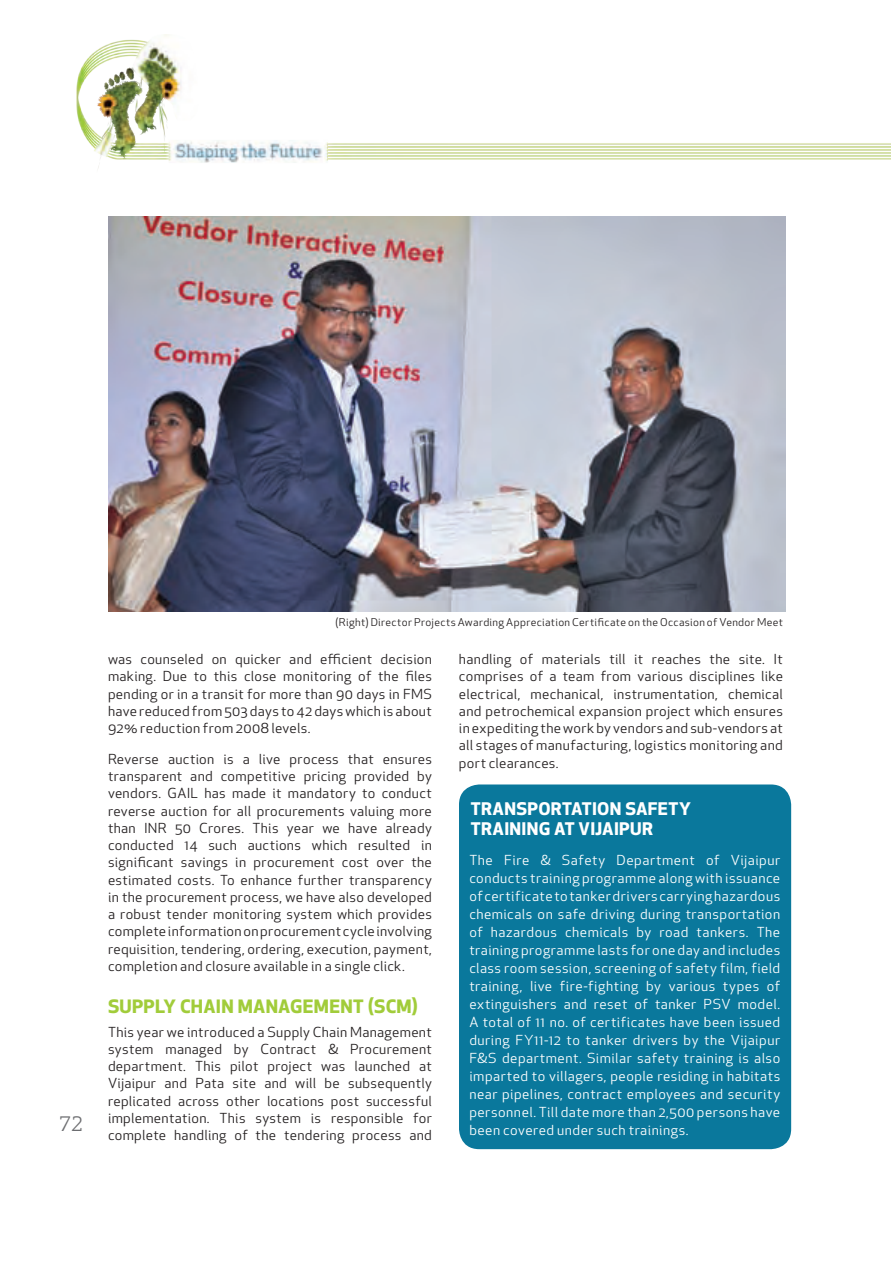
<style>
.page{position:relative;width:891px;height:1269px;background:#fff}
.page>*{position:absolute;margin:0;border:0;box-sizing:border-box;transform-origin:0 0}
.t1{font:19.5px "Apex Serif";color:#6c6d70}
.t2{font:700 18px "Apex New";letter-spacing:.015em;color:#a1cc3a;scale:1.06 1}
.t3{font:700 16.95px "Apex New";letter-spacing:.02em;color:#fff;scale:1.06 1}
.t4{font:13.5px/17.2px "Apex New";letter-spacing:.02em;color:#231f20;text-align:justify;scale:1.06 1}
.t5{font:13.5px/18px "Apex New";letter-spacing:.035em;color:#fff;text-align:justify;scale:1.06 1}
.t6{font:10.5px "Apex New";letter-spacing:.03em;color:#231f20;scale:1.06 1}
</style>
<div class="page">
<img style="left:76px;top:34px;width:815px;height:134px">
<div style="left:459px;top:784px;width:332px;height:365px;background:#0a789c;border-radius:20px"></div>
<img style="left:108px;top:216px;width:677px;height:396px">
<p class="t1" style="left:59px;top:1111px;width:25px">72</p>
<p class="t6" style="left:336px;top:615px;width:424px">(Right) Director Projects Awarding Appreciation Certificate on the Occasion of Vendor Meet</p>
<p class="t4" style="left:108px;top:651px;width:307px">was counseled on quicker and efficient decision making. Due to this close monitoring of the files pending or in a transit for more than 90 days in FMS have reduced from 503 days to 42 days which is about 92% reduction from 2008 levels.</p>
<p class="t4" style="left:108px;top:750px;width:307px">Reverse auction is a live process that ensures transparent and competitive pricing provided by vendors. GAIL has made it mandatory to conduct reverse auction for all procurements valuing more than INR 50 Crores. This year we have already conducted 14 such auctions which resulted in significant savings in procurement cost over the estimated costs. To enhance further transparency in the procurement process, we have also developed a robust tender monitoring system which provides complete information on procurement cycle involving requisition, tendering, ordering, execution, payment, completion and closure available in a single click.</p>
<p class="t2" style="left:108px;top:993px;width:294px">SUPPLY CHAIN MANAGEMENT (SCM)</p>
<p class="t4" style="left:108px;top:1023px;width:307px">This year we introduced a Supply Chain Management system managed by Contract &amp; Procurement department. This pilot project was launched at Vijaipur and Pata site and will be subsequently replicated across other locations post successful implementation. This system is responsible for complete handling of the tendering process and</p>
<p class="t4" style="left:459px;top:651px;width:307px">handling of materials till it reaches the site. It comprises of a team from various disciplines like electrical, mechanical, instrumentation, chemical and petrochemical expansion project which ensures in expediting the work by vendors and sub-vendors at all stages of manufacturing, logistics monitoring and port clearances.</p>
<p class="t3" style="left:471px;top:796px;width:157px">TRANSPORTATION SAF</p>
<p class="t3" style="left:658px;top:796px;width:33px">ETY</p>
<p class="t3" style="left:471px;top:817px;width:173px">TRAINING AT VIJAIPUR</p>
<p class="t5" style="left:469px;top:852px;width:295px">The Fire &amp; Safety Department of Vijaipur conducts training programme along with issuance of certificate to tanker drivers carrying hazardous chemicals on safe driving during transportation of hazardous chemicals by road tankers. The training programme lasts for one day and includes class room session, screening of safety film, field training, live fire-fighting by various types of extinguishers and reset of tanker PSV model.<br>A total of 11 no. of certificates have been issued during FY11-12 to tanker drivers by the Vijaipur F&amp;S department. Similar safety training is also imparted to villagers, people residing in habitats near pipelines, contract employees and security personnel. Till date more than 2,500 persons have been covered under such trainings.</p>
</div>
